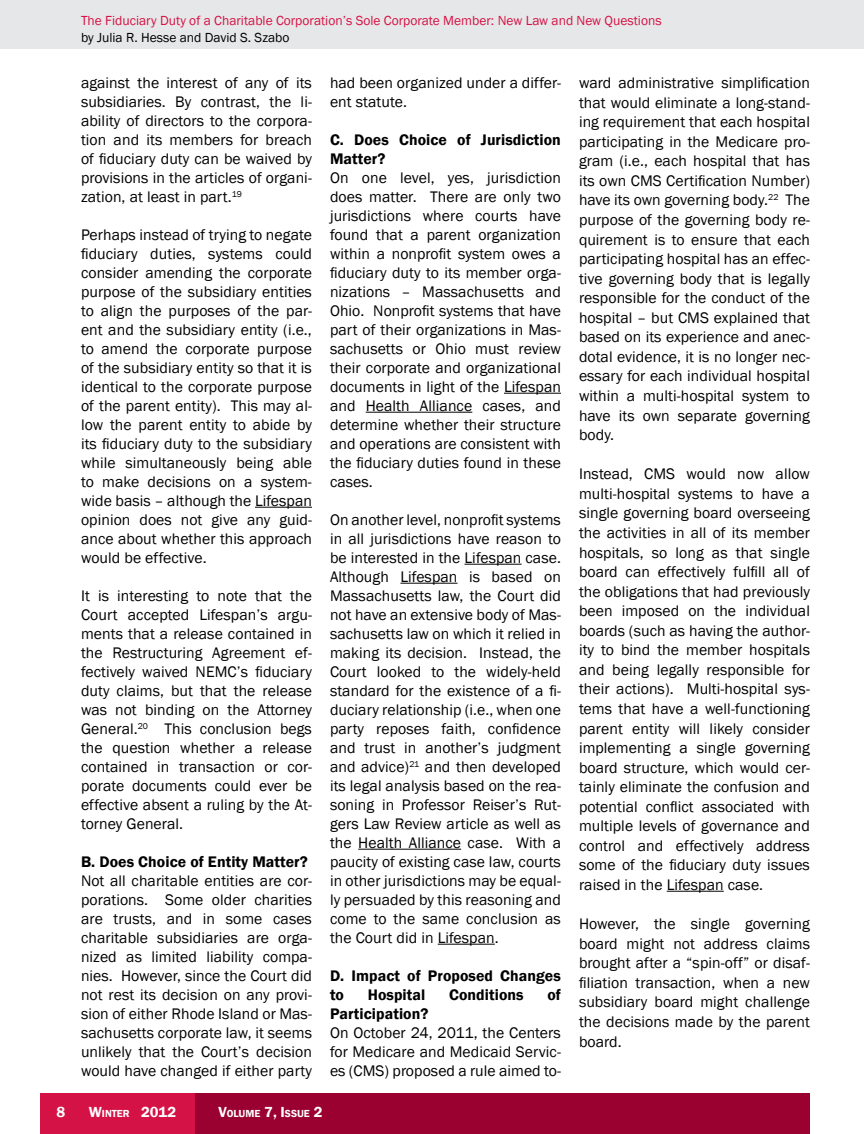
<style>
.page{position:relative;width:864px;height:1134px;background:#fff}
.page>*{position:absolute;margin:0;border:0;box-sizing:border-box;transform-origin:0 0}
.t1{font:15.75px/19px "Franklin Gothic";letter-spacing:.005em;color:#000;text-align:justify}
.t2{font:600 15.75px/19px "Franklin Gothic";letter-spacing:.005em;color:#000}
.t3{font:600 15px "Franklin Gothic";color:#fff}
.t4{font:13.5px "Franklin Gothic";color:#d51246}
.t5{font:13.5px "Franklin Gothic";color:#000}
.t6{font:600 10.5px "Franklin Gothic";color:#fff}
.s1{font-size:10.5px}
.s2{font-size:15px}
</style>
<div class="page">
<div style="left:40px;top:1094px;width:770px;height:40px;background:#9a0030"></div>
<div style="left:40px;top:1094px;width:155px;height:40px;background:#d51246"></div>
<hr style="left:255px;top:507px;width:57px;height:1px;background:#000">
<hr style="left:504px;top:393px;width:57px;height:1px;background:#000">
<hr style="left:366px;top:412px;width:106px;height:1px;background:#000">
<hr style="left:465px;top:564px;width:57px;height:1px;background:#000">
<hr style="left:400px;top:583px;width:58px;height:1px;background:#000">
<hr style="left:358px;top:849px;width:103px;height:1px;background:#000">
<hr style="left:438px;top:944px;width:57px;height:1px;background:#000">
<hr style="left:667px;top:891px;width:57px;height:1px;background:#000">
<div style="left:0;top:0;width:864px;height:48px;background:#e6e7e8"></div>
<p class="t4" style="left:81px;top:12px;width:582px">The Fiduciary Duty of a Charitable Corporation’s Sole Corporate Member: New Law and New Questions</p>
<p class="t5" style="left:81px;top:29px;width:210px">by Julia R. Hesse and David S. Szabo</p>
<p class="t1" style="left:81px;top:74px;width:232px">against the interest of any of its subsidiaries. By contrast, the li&shy;ability of directors to the corpora&shy;tion and its members for breach of fiduciary duty can be waived by provisions in the articles of organi&shy;zation, at least in part.<sup>19</sup></p>
<p class="t1" style="left:81px;top:226px;width:233px">Perhaps instead of trying to negate fiduciary duties, systems could consider amending the corporate purpose of the subsidiary entities to align the purposes of the par&shy;ent and the subsidiary entity (i.e., to amend the corporate purpose of the subsidiary entity so that it is identical to the corporate purpose of the parent entity). This may al&shy;low the parent entity to abide by its fiduciary duty to the subsidiary while simultaneously being able to make decisions on a system&shy;wide basis – although the Lifespan opinion does not give any guid&shy;ance about whether this approach would be effective.</p>
<p class="t1" style="left:81px;top:587px;width:233px">It is interesting to note that the Court accepted Lifespan’s argu&shy;ments that a release contained in the Restructuring Agreement ef&shy;fectively waived NEMC’s fiduciary duty claims, but that the release was not binding on the Attorney General.<sup>20</sup> This conclusion begs the question whether a release contained in transaction or cor&shy;porate documents could ever be effective absent a ruling by the At&shy;torney General.</p>
<p class="t2" style="left:81px;top:852px;width:228px">B. Does Choice of Entity Matter?</p>
<p class="t1" style="left:81px;top:872px;width:232px">Not all charitable entities are cor&shy;porations. Some older charities are trusts, and in some cases charitable subsidiaries are orga&shy;nized as limited liability compa&shy;nies. However, since the Court did not rest its decision on any provi&shy;sion of either Rhode Island or Mas&shy;sachusetts corporate law, it seems unlikely that the Court’s decision would have changed if either party</p>
<p class="t1" style="left:330px;top:74px;width:232px">had been organized under a differ&shy;ent statute.</p>
<p class="t2" style="left:330px;top:130px;width:232px">C. Does Choice of Jurisdiction<br>Matter?</p>
<p class="t1" style="left:330px;top:169px;width:233px">On one level, yes, jurisdiction does matter. There are only two jurisdictions where courts have found that a parent organization within a nonprofit system owes a fiduciary duty to its member orga&shy;nizations – Massachusetts and Ohio. Nonprofit systems that have part of their organizations in Mas&shy;sachusetts or Ohio must review their corporate and organizational documents in light of the Lifespan and Health Alliance cases, and determine whether their structure and operations are consistent with the fiduciary duties found in these cases.</p>
<p class="t1" style="left:330px;top:511px;width:233px">On another level, nonprofit systems in all jurisdictions have reason to be interested in the Lifespan case.<br>Although Lifespan is based on Massachusetts law, the Court did not have an extensive body of Mas&shy;sachusetts law on which it relied in making its decision. Instead, the Court looked to the widely-held standard for the existence of a fi&shy;duciary relationship (i.e., when one party reposes faith, confidence and trust in another’s judgment and advice)<sup>21</sup> and then developed its legal analysis based on the rea&shy;soning in Professor Reiser’s Rut&shy;gers Law Review article as well as the Health Alliance case. With a paucity of existing case law, courts in other jurisdictions may be equal&shy;ly persuaded by this reasoning and come to the same conclusion as the Court did in Lifespan.</p>
<p class="t2" style="left:330px;top:966px;width:232px">D. Impact of Proposed Changes to</p>
<p class="t2" style="left:368px;top:985px;width:59px">Hospital</p>
<p class="t2" style="left:449px;top:985px;width:76px">Conditions</p>
<p class="t2" style="left:547px;top:985px;width:15px">of</p>
<p class="t2" style="left:330px;top:1004px;width:100px">Participation?</p>
<p class="t1" style="left:330px;top:1024px;width:233px">On October 24, 2011, the Centers for Medicare and Medicaid Servic&shy;es (CMS) proposed a rule aimed to-</p>
<p class="t3" style="left:89px;top:1102px;width:89px">W<span class="s1">inter</span> 2012</p>
<p class="t6" style="left:218px;top:1107px;width:106px"><span class="s2">V</span>olume <span class="s2">7, I</span>ssue <span class="s2">2</span></p>
<p class="t1" style="left:579px;top:73px;width:233px;line-height:19.5px">ward administrative simplification that would eliminate a long-stand&shy;ing requirement that each hospital participating in the Medicare pro&shy;gram (i.e., each hospital that has its own CMS Certification Number) have its own governing body.<sup>22</sup> The purpose of the governing body re&shy;quirement is to ensure that each participating hospital has an effec&shy;tive governing body that is legally responsible for the conduct of the hospital – but CMS explained that based on its experience and anec&shy;dotal evidence, it is no longer nec&shy;essary for each individual hospital within a multi-hospital system to have its own separate governing body.</p>
<p class="t1" style="left:579px;top:465px;width:233px;line-height:19.5px">Instead, CMS would now allow multi-hospital systems to have a single governing board overseeing the activities in all of its member hospitals, so long as that single board can effectively fulfill all of the obligations that had previously been imposed on the individual boards (such as having the author&shy;ity to bind the member hospitals and being legally responsible for their actions). Multi-hospital sys&shy;tems that have a well-functioning parent entity will likely consider implementing a single governing board structure, which would cer&shy;tainly eliminate the confusion and potential conflict associated with multiple levels of governance and control and effectively address some of the fiduciary duty issues raised in the Lifespan case.</p>
<p class="t1" style="left:579px;top:915px;width:233px;line-height:19.5px">However, the single governing board might not address claims brought after a “spin-off” or disaf&shy;filiation transaction, when a new subsidiary board might challenge the decisions made by the parent board.</p>
</div>
